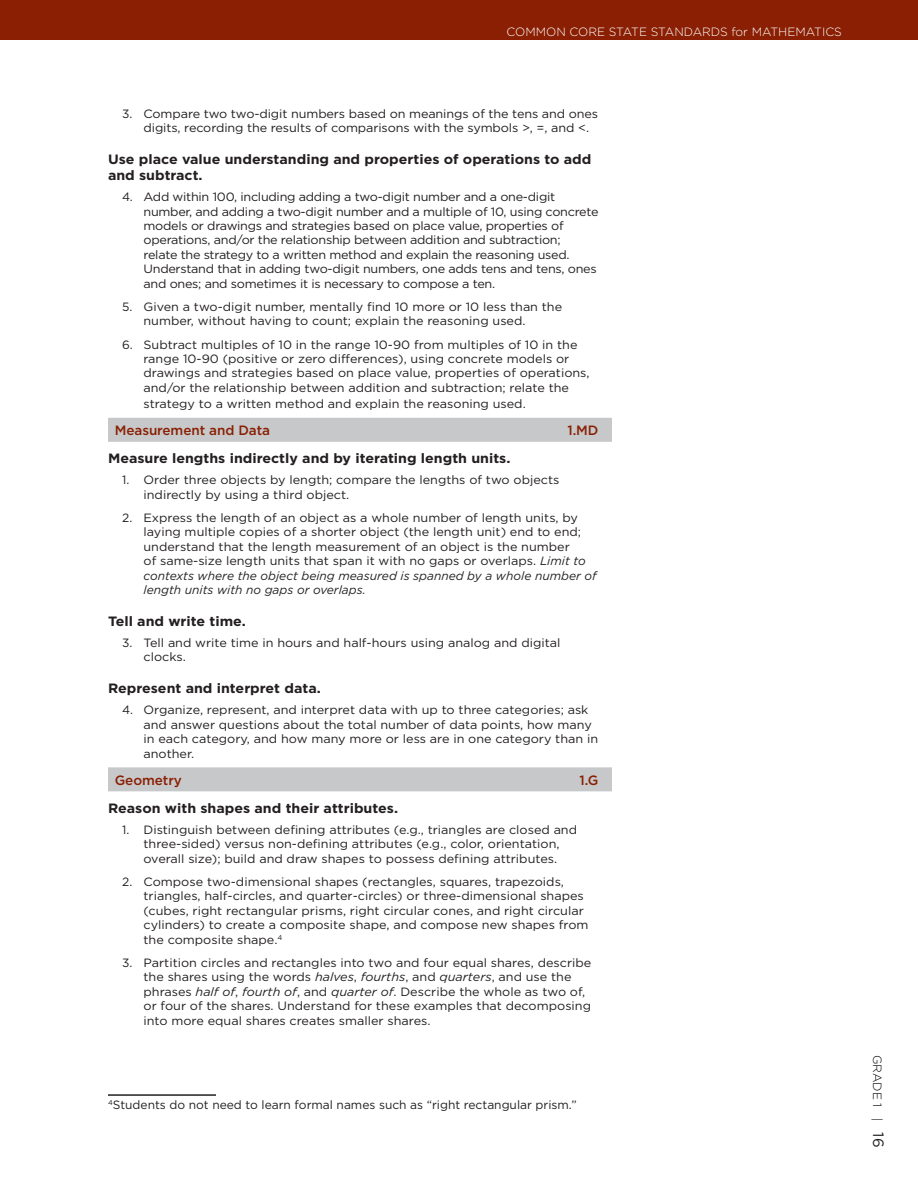
<style>
.page{position:relative;width:918px;height:1188px;background:#fff}
.page>*{position:absolute;margin:0;border:0;box-sizing:border-box;transform-origin:0 0}
.t1{font:700 13.5px/16.2px "Gotham";color:#231f20;scale:1.05 1}
.t2{font:500 13.5px "Gotham";letter-spacing:-.005em;color:#8a1f03}
.t3{font:12px/14.4px "Gotham";color:#231f20}
.t4{font:12px/14.4px "Gotham";letter-spacing:-.02em;color:#231f20}
.t5{font:12px "Gotham";color:#231f20;scale:1.05 1}
.t6{font:300 12px "Gotham";color:#fff}
.t7{font:300 12px "Gotham";color:#000}
.s1{font-style:italic}
.s2{font-weight:400;font-size:15px;color:#231f20}
</style>
<div class="page">
<div style="left:0;top:0;width:918px;height:40px;background:#8a1f03"></div>
<div style="left:108px;top:418px;width:504px;height:24px;background:#c6c8ca"></div>
<div style="left:108px;top:767px;width:504px;height:24px;background:#c6c8ca"></div>
<hr style="left:108px;top:1094px;width:108px;height:2px;background:#231f20">
<p class="t6" style="left:507px;top:28px;width:337px">COMMON CORE STATE STANDARDS for MATHEMATICS</p>
<p class="t3" style="left:144px;top:107px;width:456px;text-indent:-21px">3. Compare two two-digit numbers based on meanings of the tens and ones digits, recording the results of comparisons with the symbols &gt;, =, and &lt;.</p>
<p class="t1" style="left:108px;top:152px;width:462px">Use place value understanding and properties of operations to add and subtract.</p>
<p class="t4" style="left:144px;top:191px;width:457px;text-indent:-21px">4. Add within 100, including adding a two-digit number and a one-digit number, and adding a two-digit number and a multiple of 10, using concrete models or drawings and strategies based on place value, properties of operations, and/or the relationship between addition and subtraction;<br>relate the strategy to a written method and explain the reasoning used.<br>Understand that in adding two-digit numbers, one adds tens and tens, ones and ones; and sometimes it is necessary to compose a ten.</p>
<p class="t3" style="left:144px;top:300px;width:420px;text-indent:-21px">5. Given a two-digit number, mentally find 10 more or 10 less than the number, without having to count; explain the reasoning used.</p>
<p class="t3" style="left:144px;top:338px;width:448px;text-indent:-21px">6. Subtract multiples of 10 in the range 10-90 from multiples of 10 in the range 10-90 (positive or zero differences), using concrete models or drawings and strategies based on place value, properties of operations, and/or the relationship between addition and subtraction; relate the</p>
<p class="t5" style="left:144px;top:399px;width:366px">strategy to a written method and explain the reasoning used.</p>
<p class="t2" style="left:115px;top:425px;width:157px">Measurement and Data</p>
<p class="t2" style="left:567px;top:425px;width:33px">1.MD</p>
<p class="t1" style="left:108px;top:451px;width:385px">Measure lengths indirectly and by iterating length units.</p>
<p class="t3" style="left:144px;top:474px;width:417px;text-indent:-21px">1. Order three objects by length; compare the lengths of two objects indirectly by using a third object.</p>
<p class="t3" style="left:144px;top:511px;width:455px;text-indent:-21px">2. Express the length of an object as a whole number of length units, by laying multiple copies of a shorter object (the length unit) end to end; understand that the length measurement of an object is the number<br>of same-size length units that span it with no gaps or overlaps. <span class="s1">Limit to contexts where the object being measured is spanned by a whole number of length units with no gaps or overlaps.</span></p>
<p class="t1" style="left:108px;top:614px;width:133px">Tell and write time.</p>
<p class="t3" style="left:144px;top:636px;width:419px;text-indent:-21px">3. Tell and write time in hours and half-hours using analog and digital clocks.</p>
<p class="t1" style="left:108px;top:681px;width:204px">Represent and interpret data.</p>
<p class="t3" style="left:144px;top:704px;width:456px;text-indent:-21px">4. Organize, represent, and interpret data with up to three categories; ask and answer questions about the total number of data points, how many in each category, and how many more or less are in one category than in another.</p>
<p class="t2" style="left:115px;top:775px;width:69px">Geometry</p>
<p class="t2" style="left:580px;top:775px;width:20px">1.G</p>
<p class="t1" style="left:108px;top:801px;width:278px">Reason with shapes and their attributes.</p>
<p class="t3" style="left:122px;top:823px;width:456px;text-align:center">1. Distinguish between defining attributes (e.g., triangles are closed and three-sided) versus non-defining attributes (e.g., color, orientation, overall size); build and draw shapes to possess defining attributes.</p>
<p class="t3" style="left:144px;top:875px;width:446px;text-indent:-21px">2. Compose two-dimensional shapes (rectangles, squares, trapezoids, triangles, half-circles, and quarter-circles) or three-dimensional shapes (cubes, right rectangular prisms, right circular cones, and right circular cylinders) to create a composite shape, and compose new shapes from the composite shape.<sup>4</sup></p>
<p class="t3" style="left:144px;top:956px;width:449px;text-indent:-21px">3. Partition circles and rectangles into two and four equal shares, describe the shares using the words <span class="s1">halves</span>, <span class="s1">fourths</span>, and <span class="s1">quarters</span>, and use the phrases <span class="s1">half of</span>, <span class="s1">fourth of</span>, and <span class="s1">quarter of</span>. Describe the whole as two of, or four of the shares. Understand for these examples that decomposing into more equal shares creates smaller shares.</p>
<p class="t3" style="left:108px;top:1099px;width:470px"><sup>4</sup>Students do not need to learn formal names such as “right rectangular prism.”</p>
<p class="t7" style="left:882px;top:1055px;width:94px;rotate:90deg">GRADE 1 | <span class="s2">16</span></p>
</div>
